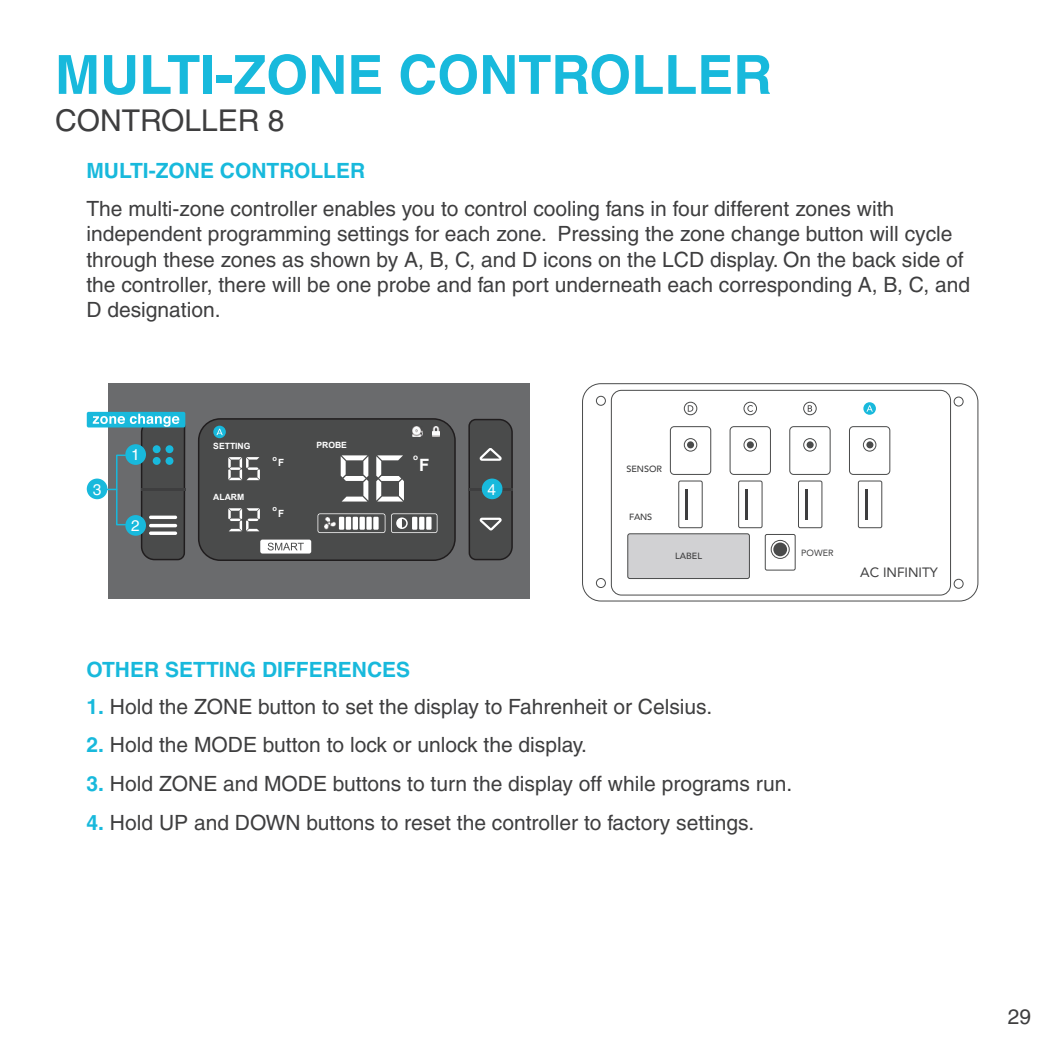
<style>
.page{position:relative;width:1063px;height:1063px;background:#fff}
.page>*{position:absolute;margin:0;border:0;box-sizing:border-box;transform-origin:0 0}
.Top_Header{font:700 54px "Helvetica";color:#18b9dc}
.t1{font:30px "Helvetica";color:#3e3e3f}
.body_text{font:21px/25.2px "Helvetica";color:#3e3e3f}
.Header_2_blue_size_7{font:700 21px "Helvetica";color:#18b9dc}
.t2{font:700 17.1px "Arial";color:#fff}
.t3{font:15.6px "Helvetica";color:#fff}
.t4{font:13.5px "Avenir";color:#3e3e3f}
.t5{font:700 9.9px "Arial";color:#fff}
.t6{font:500 9px "Avenir";color:#3e3e3f}
.t7{font:9px "Avenir";color:#3e3e3f}
.t8{font:700 8.7px "Arial";color:#fff}
.t9{font:700 8.1px "Arial";color:#fff}
.t10{font:700 7.5px "Arial";color:#fff}
.s1{font-weight:700;color:#18b9dc}
</style>
<div class="page">
<div style="left:108px;top:383px;width:422px;height:216px;background:#6a6b6d"></div>
<svg style="left:468px;top:419px;width:45px;height:141px;background:#4d4e4f"></svg>
<svg style="left:198px;top:418px;width:258px;height:143px;background:#595a5a"></svg>
<svg style="left:582px;top:383px;width:396px;height:219px"></svg>
<div style="left:687px;top:441px;width:7px;height:7px;background:#4a4b4b;border-radius:50%"></div>
<div style="left:747px;top:441px;width:7px;height:7px;background:#4a4b4b;border-radius:50%"></div>
<div style="left:806px;top:441px;width:7px;height:7px;background:#4a4b4b;border-radius:50%"></div>
<div style="left:866px;top:441px;width:7px;height:7px;background:#4a4b4b;border-radius:50%"></div>
<svg style="left:863px;top:402px;width:13px;height:13px"></svg>
<svg style="left:866px;top:405px;width:7px;height:7px"></svg>
<div style="left:803px;top:402px;width:13px;height:13px;border:1px solid #4a4b4b;border-radius:50%"></div>
<svg style="left:808px;top:405px;width:4px;height:7px"></svg>
<div style="left:743px;top:402px;width:14px;height:13px;border:1px solid #4a4b4b;border-radius:50%"></div>
<svg style="left:747px;top:405px;width:6px;height:7px"></svg>
<div style="left:684px;top:402px;width:13px;height:13px;border:1px solid #4a4b4b;border-radius:50%"></div>
<svg style="left:688px;top:405px;width:5px;height:7px"></svg>
<div style="left:773px;top:542px;width:14px;height:14px;background:#4a4b4b;border-radius:50%"></div>
<div style="left:482px;top:478px;width:20px;height:21px;background:#18b9dc;border-radius:50%"></div>
<svg style="left:87px;top:412px;width:98px;height:148px"></svg>
<p class="Top_Header" style="left:55px;top:42px;width:719px">MULTI-ZONE CONTROLLER</p>
<p class="t1" style="left:55px;top:103px;width:231px">CONTROLLER 8</p>
<p class="Header_2_blue_size_7" style="left:86px;top:157px;width:280px">MULTI-ZONE CONTROLLER</p>
<p class="body_text" style="left:86px;top:196px;width:885px">The multi-zone controller enables you to control cooling fans in four different zones with independent programming settings for each zone. Pressing the zone change button will cycle through these zones as shown by A, B, C, and D icons on the LCD display. On the back side of the controller, there will be one probe and fan port underneath each corresponding A, B, C, and D designation.</p>
<p class="t3" style="left:93px;top:480px;width:10px">3</p>
<p class="t3" style="left:131px;top:446px;width:10px">1</p>
<p class="t3" style="left:131px;top:516px;width:10px">2</p>
<p class="t8" style="left:213px;top:440px;width:39px">SETTING</p>
<p class="t8" style="left:213px;top:491px;width:32px">ALARM</p>
<p class="t10" style="left:272px;top:453px;width:6px">o</p>
<p class="t5" style="left:278px;top:456px;width:8px">F</p>
<p class="t10" style="left:272px;top:503px;width:6px">o</p>
<p class="t5" style="left:278px;top:506px;width:8px">F</p>
<p class="t8" style="left:316px;top:439px;width:32px">PROBE</p>
<p class="t9" style="left:413px;top:452px;width:6px">o</p>
<p class="t2" style="left:419px;top:454px;width:12px">F</p>
<p class="t3" style="left:487px;top:480px;width:10px">4</p>
<p class="t6" style="left:626px;top:461px;width:37px">SENSOR</p>
<p class="t6" style="left:629px;top:509px;width:25px">FANS</p>
<p class="t6" style="left:675px;top:548px;width:28px">LABEL</p>
<p class="t7" style="left:801px;top:545px;width:34px">POWER</p>
<p class="t4" style="left:860px;top:561px;width:79px">AC INFINITY</p>
<p class="Header_2_blue_size_7" style="left:87px;top:657px;width:325px">OTHER SETTING DIFFERENCES</p>
<p class="body_text" style="left:87px;top:693px;width:627px"><span class="s1">1.</span> Hold the ZONE button to set the display to Fahrenheit or Celsius.</p>
<p class="body_text" style="left:87px;top:732px;width:502px"><span class="s1">2.</span> Hold the MODE button to lock or unlock the display.</p>
<p class="body_text" style="left:87px;top:771px;width:707px"><span class="s1">3.</span> Hold ZONE and MODE buttons to turn the display off while programs run.</p>
<p class="body_text" style="left:87px;top:809px;width:669px"><span class="s1">4.</span> Hold UP and DOWN buttons to reset the controller to factory settings.</p>
<p class="body_text" style="left:1008px;top:1004px;width:25px">29</p>
</div>
